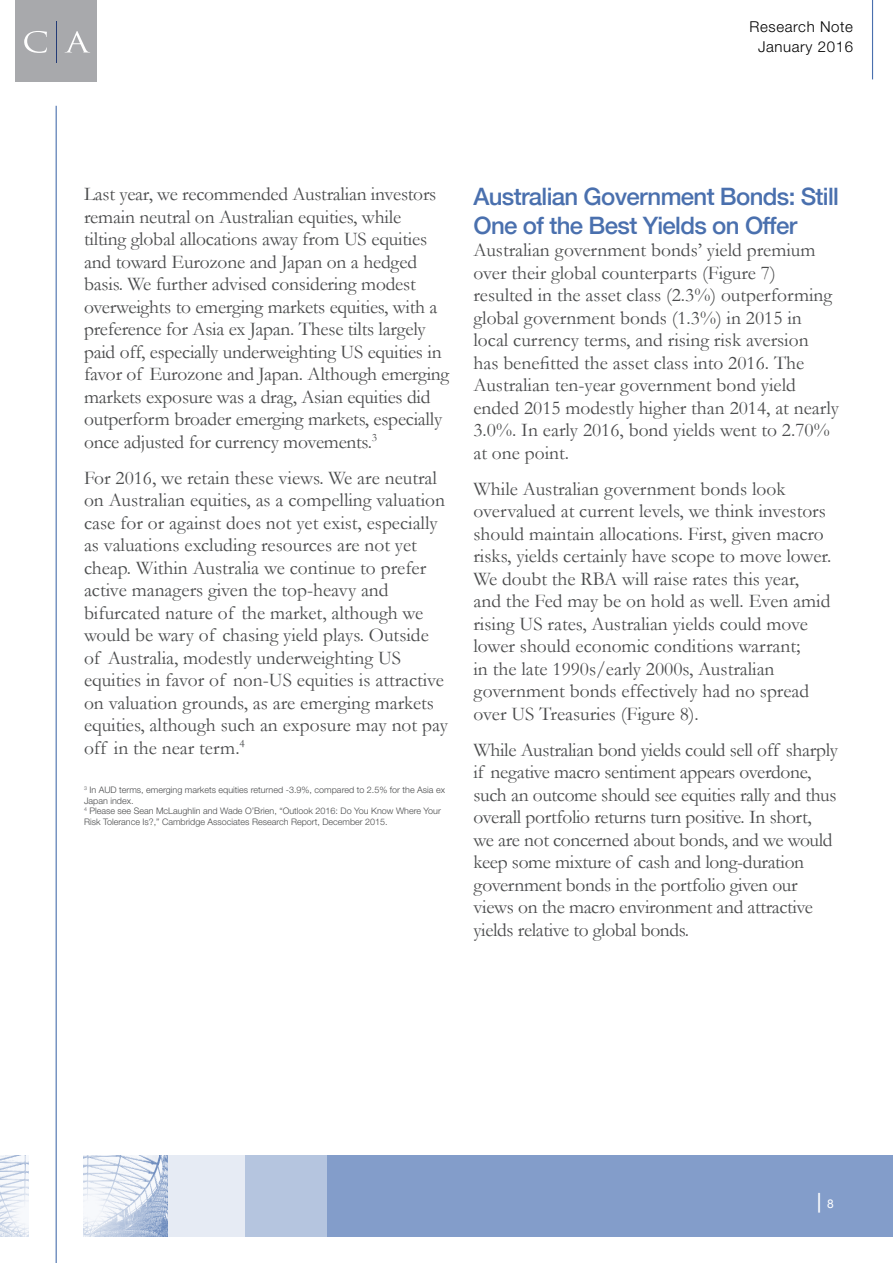
<style>
.page{position:relative;width:893px;height:1263px;background:#fff}
.page>*{position:absolute;margin:0;border:0;box-sizing:border-box;transform-origin:0 0}
.t1{font:500 24px/28.8px "Helvetica Neue LT";letter-spacing:-.025em;color:#4a70ae}
.t2{font:21px "Arial";color:#fff}
.t3{font:19.5px/22.5px "Garamond";color:#4a4b4c}
.t4{font:19.5px/22.5px "Garamond";letter-spacing:-.02em;color:#4a4b4c}
.t5{font:300 15px/19.5px "Helvetica Neue LT Std";letter-spacing:.04em;color:#000;text-align:center}
.t6{font:300 9px/10.5px "Helvetica Neue LT Std";color:#4a4b4c}
.s1{font-size:12px}
</style>
<div class="page">
<hr style="left:56px;top:106px;width:1px;height:1157px;background:#4a70ae">
<div style="left:16px;top:1px;width:81px;height:81px;background:#a8a9ac"></div>
<hr style="left:56px;top:21px;width:1px;height:42px;background:#233b76">
<svg style="left:24px;top:31px;width:66px;height:22px"></svg>
<hr style="left:872px;top:0;width:1px;height:79px;background:#4a70ae">
<div style="left:165px;top:1155px;width:81px;height:81px;background:#e6ebf4"></div>
<div style="left:327px;top:1155px;width:566px;height:81px;background:#839dca"></div>
<div style="left:246px;top:1155px;width:81px;height:81px;background:#b5c5df"></div>
<img style="left:0;top:1155px;width:29px;height:81px">
<img style="left:84px;top:1155px;width:83px;height:81px">
<p class="t5" style="left:750px;top:17px;width:105px">Research Note<br>January 2016</p>
<p class="t3" style="left:84px;top:182px;width:367px">Last year, we recommended Australian investors remain neutral on Australian equities, while<br>tilting global allocations away from US equities and toward Eurozone and Japan on a hedged basis. We further advised considering modest overweights to emerging markets equities, with a preference for Asia ex Japan. These tilts largely paid off, especially underweighting US equities in favor of Eurozone and Japan. Although emerging markets exposure was a drag, Asian equities did outperform broader emerging markets, especially once adjusted for currency movements.<sup>3</sup></p>
<p class="t3" style="left:84px;top:466px;width:365px">For 2016, we retain these views. We are neutral on Australian equities, as a compelling valuation case for or against does not yet exist, especially as valuations excluding resources are not yet cheap. Within Australia we continue to prefer active managers given the top-heavy and bifurcated nature of the market, although we would be wary of chasing yield plays. Outside of Australia, modestly underweighting US equities in favor of non-US equities is attractive on valuation grounds, as are emerging markets equities, although such an exposure may not pay off in the near term.<sup>4</sup></p>
<p class="t6" style="left:84px;top:785px;width:363px"><sup>3</sup> In AUD terms, emerging markets equities returned -3.9%, compared to 2.5% for the Asia ex Japan index.<br><sup>4</sup> Please see Sean McLaughlin and Wade O’Brien, “Outlook 2016: Do You Know Where Your Risk Tolerance Is?,” Cambridge Associates Research Report, December 2015.</p>
<p class="t1" style="left:473px;top:182px;width:367px">Australian Government Bonds: Still<br>One of the Best Yields on Offer</p>
<p class="t3" style="left:473px;top:238px;width:367px">Australian government bonds’ yield premium over their global counterparts (Figure 7) resulted in the asset class (2.3%) outperforming global government bonds (1.3%) in 2015 in local currency terms, and rising risk aversion<br>has benefitted the asset class into 2016. The Australian ten-year government bond yield ended 2015 modestly higher than 2014, at nearly 3.0%. In early 2016, bond yields went to 2.70% at one point.</p>
<p class="t3" style="left:473px;top:477px;width:359px">While Australian government bonds look overvalued at current levels, we think investors should maintain allocations. First, given macro risks, yields certainly have scope to move lower.<br>We doubt the RBA will raise rates this year, and the Fed may be on hold as well. Even amid rising US rates, Australian yields could move lower should economic conditions warrant;<br>in the late 1990s/early 2000s, Australian government bonds effectively had no spread over US Treasuries (Figure 8).</p>
<p class="t4" style="left:473px;top:738px;width:366px">While Australian bond yields could sell off sharply if negative macro sentiment appears overdone, such an outcome should see equities rally and thus overall portfolio returns turn positive. In short,<br>we are not concerned about bonds, and we would keep some mixture of cash and long-duration government bonds in the portfolio given our views on the macro environment and attractive yields relative to global bonds.</p>
<p class="t2" style="left:816px;top:1187px;width:19px">| <span class="s1">8</span></p>
</div>
